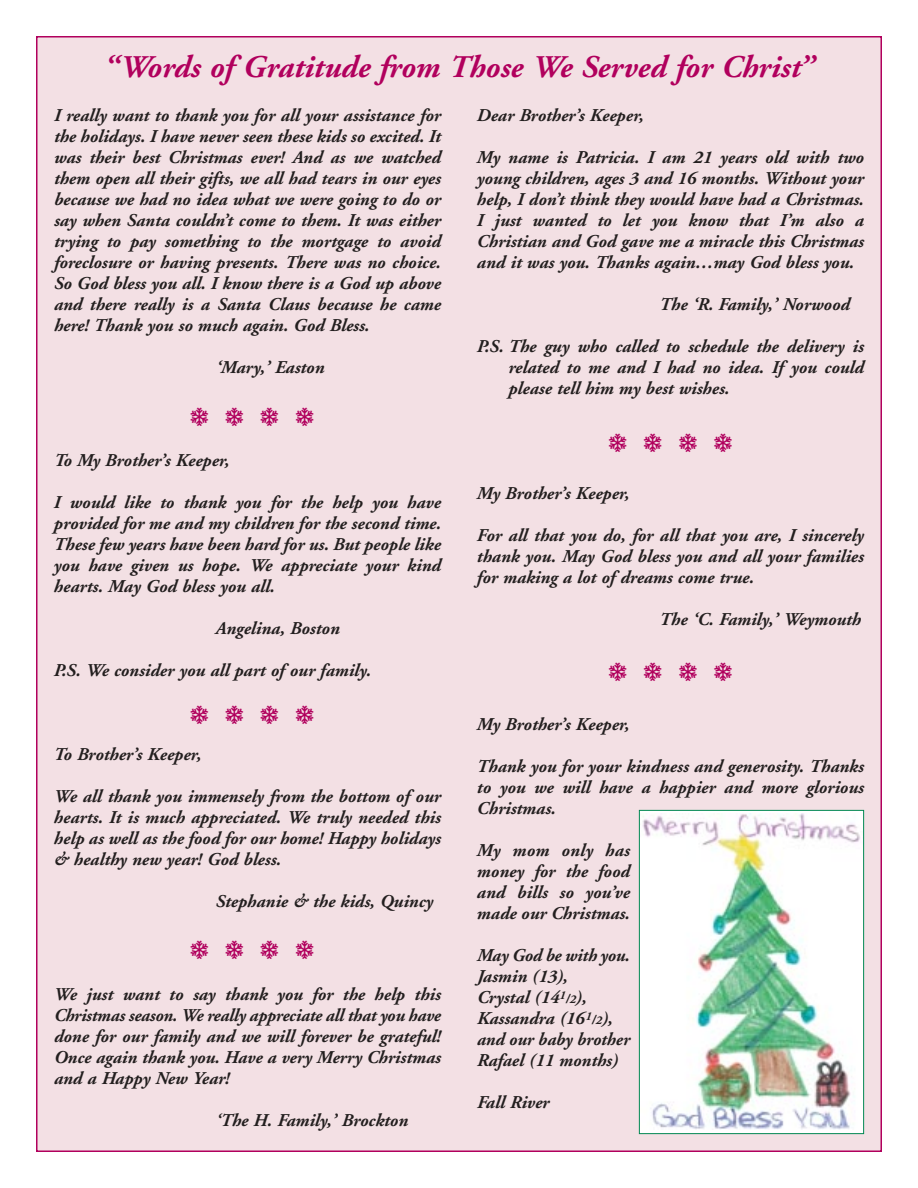
<style>
.page{position:relative;width:918px;height:1188px;background:#fff}
.page>*{position:absolute;margin:0;border:0;box-sizing:border-box;transform-origin:0 0}
.t1{font:italic 700 31.5px "Adobe Garamond";color:#b1005d}
.t2{font:27px "Zapf Dingbats";color:#b1005d}
.t3{font:italic 700 18px/21px "Adobe Garamond";color:#231f1f;text-align:justify}
.t4{font:italic 700 18px "Adobe Garamond";color:#231f1f;scale:.95 1}
.s1{font-size:13.5px}
.s2{font-size:12px}
</style>
<div class="page">
<div style="left:37px;top:37px;width:844px;height:1114px;background:#f3e0e4"></div>
<img style="left:641px;top:813px;width:221px;height:316px">
<div style="left:639px;top:810px;width:225px;height:324px;border:1px solid #008751"></div>
<h1 class="t1" style="left:104px;top:54px;width:712px">“Words of Gratitude from Those We Served for Christ”</h1>
<p class="t3" style="left:54px;top:106px;width:389px">I really want to thank you for all your assistance for the holidays. I have never seen these kids so excited. It was their best Christmas ever! And as we watched them open all their gifts, we all had tears in our eyes because we had no idea what we were going to do or say when Santa couldn’t come to them. It was either trying to pay something to the mortgage to avoid foreclosure or having presents. There was no choice.<br>So God bless you all. I know there is a God up above and there really is a Santa Claus because he came here! Thank you so much again. God Bless.</p>
<p class="t3" style="left:216px;top:358px;width:110px">‘Mary,’ Easton</p>
<h2 class="t2" style="left:190px;top:404px;width:125px">❆ ❆ ❆ ❆</h2>
<p class="t3" style="left:54px;top:451px;width:177px">To My Brother’s Keeper,</p>
<p class="t3" style="left:54px;top:493px;width:389px">I would like to thank you for the help you have provided for me and my children for the second time.<br>These few years have been hard for us. But people like you have given us hope. We appreciate your kind hearts. May God bless you all.</p>
<p class="t3" style="left:216px;top:619px;width:125px">Angelina, Boston</p>
<p class="t3" style="left:54px;top:661px;width:319px">P.S. We consider you all part of our family.</p>
<h2 class="t2" style="left:190px;top:702px;width:125px">❆ ❆ ❆ ❆</h2>
<p class="t3" style="left:54px;top:745px;width:149px">To Brother’s Keeper,</p>
<p class="t3" style="left:54px;top:787px;width:388px">We all thank you immensely from the bottom of our hearts. It is much appreciated. We truly needed this help as well as the food for our home! Happy holidays &amp; healthy new year! God bless.</p>
<p class="t3" style="left:216px;top:892px;width:219px">Stephanie &amp; the kids, Quincy</p>
<h2 class="t2" style="left:190px;top:936px;width:125px">❆ ❆ ❆ ❆</h2>
<p class="t3" style="left:54px;top:985px;width:388px">We just want to say thank you for the help this Christmas season. We really appreciate all that you have done for our family and we will forever be grateful!<br>Once again thank you. Have a very Merry Christmas and a Happy New Year!</p>
<p class="t4" style="left:216px;top:1113px;width:204px">‘The H. Family,’ Brockton</p>
<p class="t3" style="left:477px;top:106px;width:168px">Dear Brother’s Keeper,</p>
<p class="t3" style="left:477px;top:148px;width:389px">My name is Patricia. I am 21 years old with two young children, ages 3 and 16 months. Without your help, I don’t think they would have had a Christmas.<br>I just wanted to let you know that I’m also a Christian and God gave me a miracle this Christmas and it was you. Thanks again…may God bless you.</p>
<p class="t3" style="left:660px;top:295px;width:192px">The ‘R. Family,’ Norwood</p>
<p class="t3" style="left:508px;top:337px;width:357px;text-indent:-32px">P.S. The guy who called to schedule the delivery is related to me and I had no idea. If you could please tell him my best wishes.</p>
<h2 class="t2" style="left:609px;top:429px;width:125px">❆ ❆ ❆ ❆</h2>
<p class="t3" style="left:477px;top:484px;width:154px">My Brother’s Keeper,</p>
<p class="t3" style="left:477px;top:526px;width:388px">For all that you do, for all that you are, I sincerely thank you. May God bless you and all your families for making a lot of dreams come true.</p>
<p class="t3" style="left:660px;top:610px;width:203px">The ‘C. Family,’ Weymouth</p>
<h2 class="t2" style="left:609px;top:659px;width:125px">❆ ❆ ❆ ❆</h2>
<p class="t3" style="left:477px;top:715px;width:154px">My Brother’s Keeper,</p>
<p class="t3" style="left:477px;top:757px;width:388px">Thank you for your kindness and generosity. Thanks to you we will have a happier and more glorious Christmas.</p>
<p class="t3" style="left:477px;top:841px;width:155px">My mom only has money for the food and bills so you’ve made our Christmas.</p>
<p class="t3" style="left:477px;top:946px;width:155px;text-align:left">May God be with you.<br>Jasmin (13),<br>Crystal (14<sup>1</sup><span class="s1">/</span><span class="s2">2</span>),<br>Kassandra (16<sup>1</sup><span class="s1">/</span><span class="s2">2</span>), and our baby brother<br>Rafael (11 months)</p>
<p class="t3" style="left:477px;top:1093px;width:74px">Fall River</p>
</div>
